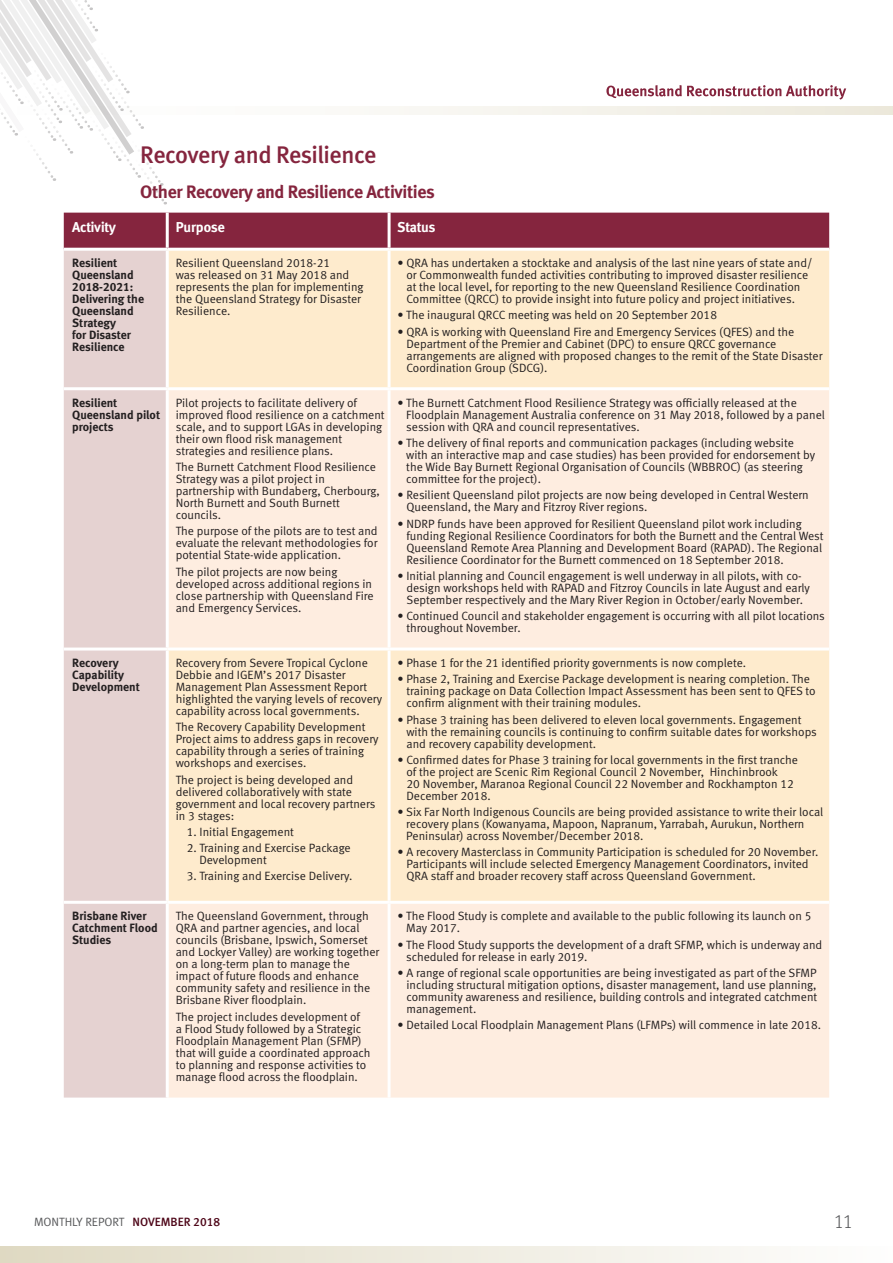
<style>
.page{position:relative;width:893px;height:1263px;background:#fff}
.page>*{position:absolute;margin:0;border:0;box-sizing:border-box;transform-origin:0 0}
.t1{font:24px "Meta Medium LF";letter-spacing:-.025em;color:#85253e}
.t2{font:19.5px "Meta Light LF";color:#57585a}
.t3{font:18px "Meta Bold LF";letter-spacing:-.02em;color:#85253e}
.T_H1{font:700 14.25px "Meta";color:#fff}
.T_B1{font:12px/12px "Meta Normal LF";color:#231f20}
.T_H2{font:12px/12px "Meta Bold LF";color:#231f20}
.t4{font:12px "Meta Normal LF";color:#57585a}
.s1{font-family:"Meta Medium LF";color:#4e0719}
</style>
<div class="page">
<div style="left:64px;top:213px;width:765px;height:35px;background:#85253e"></div>
<div style="left:64px;top:251px;width:102px;height:846px;background:#e5d2d1"></div>
<div style="left:169px;top:251px;width:660px;height:136px;background:#feebcd"></div>
<svg style="left:169px;top:390px;width:660px;height:707px;background:#feecd9"></svg>
<hr style="left:166px;top:213px;width:3px;height:35px;background:#fff">
<hr style="left:388px;top:213px;width:3px;height:35px;background:#fff">
<hr style="left:388px;top:251px;width:3px;height:136px;background:#fff">
<hr style="left:64px;top:387px;width:103px;height:3px;background:#fff">
<hr style="left:388px;top:390px;width:3px;height:257px;background:#fff">
<hr style="left:64px;top:647px;width:103px;height:3px;background:#fff">
<hr style="left:167px;top:647px;width:222px;height:3px;background:#fff">
<hr style="left:389px;top:647px;width:440px;height:3px;background:#fff">
<hr style="left:388px;top:650px;width:3px;height:251px;background:#fff">
<hr style="left:64px;top:901px;width:103px;height:3px;background:#fff">
<hr style="left:167px;top:901px;width:222px;height:3px;background:#fff">
<hr style="left:389px;top:901px;width:440px;height:3px;background:#fff">
<hr style="left:388px;top:904px;width:3px;height:193px;background:#fff">
<svg style="left:374px;top:106px;width:519px;height:9px;fill:#f3f1e9"></svg>
<div style="left:0;top:1246px;width:893px;height:17px;background:linear-gradient(to right,#dfd9c2,#fefefd)"></div>
<svg style="left:0;top:0;width:167px;height:205px"></svg>
<svg style="left:606px;top:85px;width:240px;height:15px"></svg>
<h2 class="t1" style="left:140px;top:141px;width:237px">Recovery and Resilience</h2>
<h3 class="t3" style="left:140px;top:180px;width:296px">Other Recovery and Resilience Activities</h3>
<p class="T_H1" style="left:72px;top:219px;width:45px">Activity</p>
<p class="T_H1" style="left:176px;top:219px;width:51px">Purpose</p>
<p class="T_H1" style="left:398px;top:219px;width:39px">Status</p>
<p class="T_H2" style="left:72px;top:257px;width:73px">Resilient<br>Queensland<br>2018-2021:<br>Delivering the<br>Queensland<br>Strategy<br>for Disaster<br>Resilience</p>
<p class="T_B1" style="left:176px;top:257px;width:189px">Resilient Queensland 2018-21<br>was released on 31 May 2018 and represents the plan for implementing the Queensland Strategy for Disaster<br>Resilience.</p>
<p class="T_B1" style="left:406px;top:257px;width:407px;text-indent:-9px">• QRA has undertaken a stocktake and analysis of the last nine years of state and/ or Commonwealth funded activities contributing to improved disaster resilience at the local level, for reporting to the new Queensland Resilience Coordination Committee (QRCC) to provide insight into future policy and project initiatives.</p>
<p class="T_B1" style="left:398px;top:309px;width:321px">• The inaugural QRCC meeting was held on 20 September 2018</p>
<p class="T_B1" style="left:406px;top:325px;width:417px;text-indent:-9px">• QRA is working with Queensland Fire and Emergency Services (QFES) and the Department of the Premier and Cabinet (DPC) to ensure QRCC governance arrangements are aligned with proposed changes to the remit of the State Disaster Coordination Group (SDCG).</p>
<p class="T_H2" style="left:72px;top:396px;width:89px">Resilient<br>Queensland pilot projects</p>
<p class="T_B1" style="left:176px;top:396px;width:210px">Pilot projects to facilitate delivery of improved flood resilience on a catchment scale, and to support LGAs in developing their own flood risk management strategies and resilience plans.</p>
<p class="T_B1" style="left:176px;top:461px;width:206px">The Burnett Catchment Flood Resilience<br>Strategy was a pilot project in partnership with Bundaberg, Cherbourg,<br>North Burnett and South Burnett councils.</p>
<p class="T_B1" style="left:176px;top:525px;width:203px;text-align:justify">The purpose of the pilots are to test and evaluate the relevant methodologies for potential State-wide application.</p>
<p class="T_B1" style="left:176px;top:565px;width:199px">The pilot projects are now being developed across additional regions in close partnership with Queensland Fire and Emergency Services.</p>
<p class="T_H2" style="left:72px;top:657px;width:69px">Recovery<br>Capability<br>Development</p>
<p class="T_B1" style="left:176px;top:657px;width:208px">Recovery from Severe Tropical Cyclone Debbie and IGEM’s 2017 Disaster Management Plan Assessment Report highlighted the varying levels of recovery capability across local governments.</p>
<p class="T_B1" style="left:176px;top:721px;width:204px">The Recovery Capability Development Project aims to address gaps in recovery capability through a series of training workshops and exercises.</p>
<p class="T_B1" style="left:176px;top:773px;width:201px">The project is being developed and delivered collaboratively with state government and local recovery partners in 3 stages:</p>
<p class="T_B1" style="left:187px;top:825px;width:109px">1. Initial Engagement</p>
<p class="T_B1" style="left:199px;top:842px;width:153px;text-indent:-13px">2. Training and Exercise Package<br>Development</p>
<p class="T_B1" style="left:187px;top:870px;width:167px">3. Training and Exercise Delivery.</p>
<p class="T_H2" style="left:72px;top:910px;width:87px">Brisbane River<br>Catchment Flood<br>Studies</p>
<p class="T_B1" style="left:176px;top:910px;width:205px">The Queensland Government, through QRA and partner agencies, and local councils (Brisbane, Ipswich, Somerset and Lockyer Valley) are working together on a long-term plan to manage the impact of future floods and enhance community safety and resilience in the Brisbane River floodplain.</p>
<p class="T_B1" style="left:176px;top:1010px;width:196px">The project includes development of<br>a Flood Study followed by a Strategic Floodplain Management Plan (SFMP) that will guide a coordinated approach to planning and response activities to manage flood across the floodplain.</p>
<p class="T_B1" style="left:406px;top:396px;width:420px;text-indent:-9px">• The Burnett Catchment Flood Resilience Strategy was officially released at the<br>Floodplain Management Australia conference on 31 May 2018, followed by a panel session with QRA and council representatives.</p>
<p class="T_B1" style="left:406px;top:437px;width:410px;text-indent:-9px">• The delivery of final reports and communication packages (including website with an interactive map and case studies) has been provided for endorsement by the Wide Bay Burnett Regional Organisation of Councils (WBBROC) (as steering committee for the project).</p>
<p class="T_B1" style="left:406px;top:489px;width:404px;text-indent:-9px">• Resilient Queensland pilot projects are now being developed in Central Western<br>Queensland, the Mary and Fitzroy River regions.</p>
<p class="T_B1" style="left:406px;top:517px;width:419px;text-indent:-9px">• NDRP funds have been approved for Resilient Queensland pilot work including funding Regional Resilience Coordinators for both the Burnett and the Central West Queensland Remote Area Planning and Development Board (RAPAD). The Regional Resilience Coordinator for the Burnett commenced on 18 September 2018.</p>
<p class="T_B1" style="left:406px;top:569px;width:405px;text-indent:-9px">• Initial planning and Council engagement is well underway in all pilots, with co&shy;design workshops held with RAPAD and Fitzroy Councils in late August and early<br>September respectively and the Mary River Region in October/early November.</p>
<p class="T_B1" style="left:406px;top:610px;width:420px;text-indent:-9px">• Continued Council and stakeholder engagement is occurring with all pilot locations throughout November.</p>
<p class="T_B1" style="left:398px;top:657px;width:350px">• Phase 1 for the 21 identified priority governments is now complete.</p>
<p class="T_B1" style="left:406px;top:673px;width:410px;text-indent:-9px">• Phase 2, Training and Exercise Package development is nearing completion. The training package on Data Collection Impact Assessment has been sent to QFES to confirm alignment with their training modules.</p>
<p class="T_B1" style="left:406px;top:713px;width:412px;text-indent:-9px">• Phase 3 training has been delivered to eleven local governments. Engagement with the remaining councils is continuing to confirm suitable dates for workshops and recovery capability development.</p>
<p class="T_B1" style="left:406px;top:753px;width:393px;text-indent:-9px">• Confirmed dates for Phase 3 training for local governments in the first tranche of the project are Scenic Rim Regional Council 2 November, Hinchinbrook<br>20 November, Maranoa Regional Council 22 November and Rockhampton 12<br>December 2018.</p>
<p class="T_B1" style="left:406px;top:806px;width:419px;text-indent:-9px">• Six Far North Indigenous Councils are being provided assistance to write their local recovery plans (Kowanyama, Mapoon, Napranum, Yarrabah, Aurukun, Northern<br>Peninsular) across November/December 2018.</p>
<p class="T_B1" style="left:406px;top:846px;width:414px;text-indent:-9px">• A recovery Masterclass in Community Participation is scheduled for 20 November.<br>Participants will include selected Emergency Management Coordinators, invited<br>QRA staff and broader recovery staff across Queensland Government.</p>
<p class="T_B1" style="left:406px;top:910px;width:407px;text-indent:-9px">• The Flood Study is complete and available to the public following its launch on 5<br>May 2017.</p>
<p class="T_B1" style="left:406px;top:938px;width:418px;text-indent:-9px">• The Flood Study supports the development of a draft SFMP, which is underway and scheduled for release in early 2019.</p>
<p class="T_B1" style="left:406px;top:966px;width:412px;text-align:justify;text-indent:-9px">• A range of regional scale opportunities are being investigated as part of the SFMP including structural mitigation options, disaster management, land use planning, community awareness and resilience, building controls and integrated catchment management.</p>
<p class="T_B1" style="left:398px;top:1019px;width:425px">• Detailed Local Floodplain Management Plans (LFMPs) will commence in late 2018.</p>
<p class="t4" style="left:34px;top:1214px;width:188px">MONTHLY REPORT <span class="s1">NOVEMBER 2018</span></p>
<h2 class="t2" style="left:835px;top:1210px;width:19px">11</h2>
</div>
